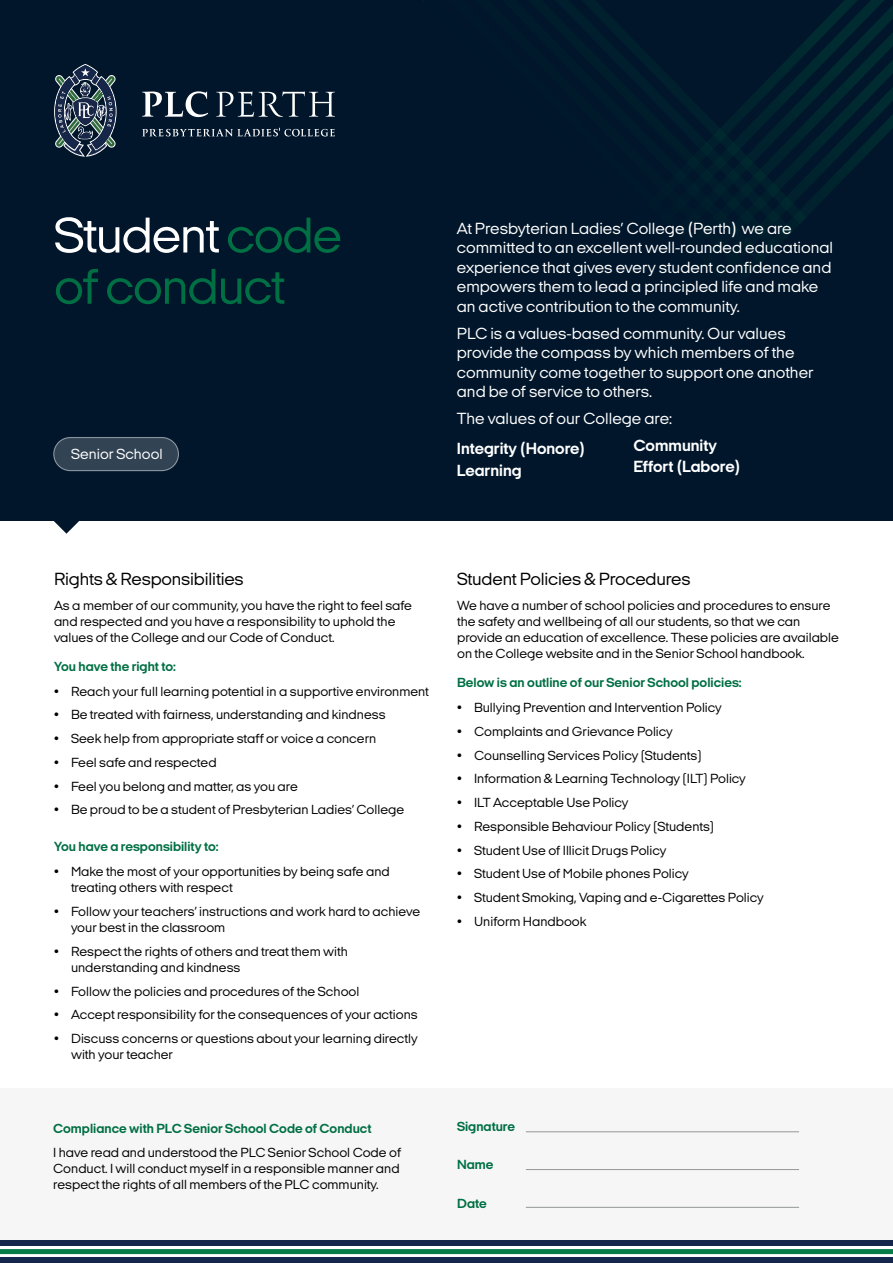
<style>
.page{position:relative;width:893px;height:1263px;background:#fff}
.page>*{position:absolute;margin:0;border:0;box-sizing:border-box;transform-origin:0 0}
.t1{font:51.3px/51.3px "Italian Plate No 2 Expanded";letter-spacing:-.025em;color:#006f43}
.t2{font:18px "Italian Plate No 2 Expanded";letter-spacing:-.01em;color:#000}
.t3{font:16.5px/19.5px "Italian Plate No 2 Expanded";color:#fff}
.t4{font:700 16.5px/21.6px "Italian Plate No 2 Expanded";color:#fff}
.t5{font:15px "Italian Plate No 2 Expanded";color:#fff}
.t6{font:13.5px/16.2px "Italian Plate No 2 Expanded";color:#000}
.t7{font:700 13.5px "Italian Plate No 2 Expanded";color:#006f43}
.s1{color:#fff}
.s2{font-family:"Montserrat";font-weight:500}
.s3{font-weight:700}
.s4{font-family:"Montserrat";font-weight:600}
</style>
<div class="page">
<div style="left:0;top:1089px;width:893px;height:174px;background:#f6f6f6"></div>
<div style="left:0;top:0;width:893px;height:521px;background:#01162b"></div>
<svg style="left:423px;top:0;width:470px;height:250px"></svg>
<svg style="left:54px;top:521px;width:25px;height:13px"></svg>
<div style="left:0;top:1240px;width:893px;height:23px;background:#15264c"></div>
<svg style="left:0;top:1246px;width:893px;height:11px;background:#fafcfb"></svg>
<div style="left:0;top:1249px;width:893px;height:5px;background:#067d49"></div>
<svg style="left:142px;top:91px;width:66px;height:26px"></svg>
<svg style="left:216px;top:91px;width:119px;height:26px"></svg>
<svg style="left:142px;top:128px;width:193px;height:8px"></svg>
<svg style="left:54px;top:64px;width:63px;height:93px"></svg>
<div style="left:54px;top:437px;width:124px;height:34px;background:#324354;border-radius:17px"></div>
<div style="left:53px;top:437px;width:126px;height:34px;border:1px solid #fff;border-radius:17px"></div>
<hr style="left:526px;top:1131px;width:273px;height:1px;background:#949699">
<hr style="left:526px;top:1169px;width:273px;height:1px;background:#949699">
<hr style="left:526px;top:1207px;width:273px;height:1px;background:#949699">
<h1 class="t1" style="left:54px;top:209px;width:290px"><span class="s1">Student</span> code of conduct</h1>
<p class="t3" style="left:457px;top:218px;width:378px">At Presbyterian Ladies’ College <span class="s2">(</span>Perth<span class="s2">)</span> we are committed to an excellent well-rounded educational experience that gives every student confidence and empowers them to lead a principled life and make an active contribution to the community.</p>
<p class="t3" style="left:457px;top:323px;width:358px">PLC is a values-based community. Our values provide the compass by which members of the community come together to support one another and be of service to others.</p>
<p class="t3" style="left:457px;top:404px;width:217px;line-height:30px">The values of our College are:<br><span class="s3">Integrity</span> <span class="s4">(</span><span class="s3">Honore</span><span class="s4">)</span></p>
<p class="t4" style="left:457px;top:459px;width:66px">Learning</p>
<p class="t4" style="left:633px;top:434px;width:109px">Community<br>Effort <span class="s4">(</span>Labore<span class="s4">)</span></p>
<p class="t5" style="left:71px;top:446px;width:93px">Senior School</p>
<h2 class="t2" style="left:54px;top:569px;width:191px">Rights &amp; Responsibilities</h2>
<p class="t6" style="left:54px;top:597px;width:360px">As a member of our community, you have the right to feel safe and respected and you have a responsibility to uphold the values of the College and our Code of Conduct.</p>
<p class="t7" style="left:54px;top:659px;width:123px">You have the right to:</p>
<p class="t6" style="left:54px;top:683px;width:376px">• Reach your full learning potential in a supportive environment</p>
<p class="t6" style="left:54px;top:707px;width:333px">• Be treated with fairness, understanding and kindness</p>
<p class="t6" style="left:54px;top:730px;width:324px">• Seek help from appropriate staff or voice a concern</p>
<p class="t6" style="left:54px;top:754px;width:164px">• Feel safe and respected</p>
<p class="t6" style="left:54px;top:778px;width:245px">• Feel you belong and matter, as you are</p>
<p class="t6" style="left:54px;top:802px;width:352px">• Be proud to be a student of Presbyterian Ladies’ College</p>
<p class="t7" style="left:54px;top:839px;width:166px">You have a responsibility to:</p>
<p class="t6" style="left:71px;top:863px;width:320px;text-indent:-17px">• Make the most of your opportunities by being safe and treating others with respect</p>
<p class="t6" style="left:71px;top:903px;width:351px;text-indent:-17px">• Follow your teachers’ instructions and work hard to achieve your best in the classroom</p>
<p class="t6" style="left:71px;top:943px;width:278px;text-indent:-17px">• Respect the rights of others and treat them with understanding and kindness</p>
<p class="t6" style="left:54px;top:983px;width:307px">• Follow the policies and procedures of the School</p>
<p class="t6" style="left:54px;top:1006px;width:365px">• Accept responsibility for the consequences of your actions</p>
<p class="t6" style="left:71px;top:1030px;width:348px;text-indent:-17px">• Discuss concerns or questions about your learning directly with your teacher</p>
<p class="t7" style="left:53px;top:1121px;width:320px">Compliance with PLC Senior School Code of Conduct</p>
<p class="t6" style="left:53px;top:1144px;width:349px;text-align:justify">I have read and understood the PLC Senior School Code of Conduct. I will conduct myself in a responsible manner and respect the rights of all members of the PLC community.</p>
<h2 class="t2" style="left:457px;top:569px;width:235px">Student Policies &amp; Procedures</h2>
<p class="t6" style="left:457px;top:597px;width:383px">We have a number of school policies and procedures to ensure the safety and wellbeing of all our students, so that we can provide an education of excellence. These policies are available on the College website and in the Senior School handbook.</p>
<p class="t7" style="left:457px;top:675px;width:286px">Below is an outline of our Senior School policies:</p>
<p class="t6" style="left:457px;top:699px;width:266px">• Bullying Prevention and Intervention Policy</p>
<p class="t6" style="left:457px;top:723px;width:217px">• Complaints and Grievance Policy</p>
<p class="t6" style="left:457px;top:747px;width:246px">• Counselling Services Policy (Students)</p>
<p class="t6" style="left:457px;top:771px;width:290px">• Information &amp; Learning Technology (ILT) Policy</p>
<p class="t6" style="left:457px;top:794px;width:173px">• ILT Acceptable Use Policy</p>
<p class="t6" style="left:457px;top:818px;width:259px">• Responsible Behaviour Policy (Students)</p>
<p class="t6" style="left:457px;top:842px;width:211px">• Student Use of Illicit Drugs Policy</p>
<p class="t6" style="left:457px;top:866px;width:233px">• Student Use of Mobile phones Policy</p>
<p class="t6" style="left:457px;top:889px;width:308px">• Student Smoking, Vaping and e-Cigarettes Policy</p>
<p class="t6" style="left:457px;top:913px;width:131px">• Uniform Handbook</p>
<p class="t7" style="left:457px;top:1120px;width:59px">Signature</p>
<p class="t7" style="left:457px;top:1157px;width:38px">Name</p>
<p class="t7" style="left:457px;top:1196px;width:31px">Date</p>
</div>
